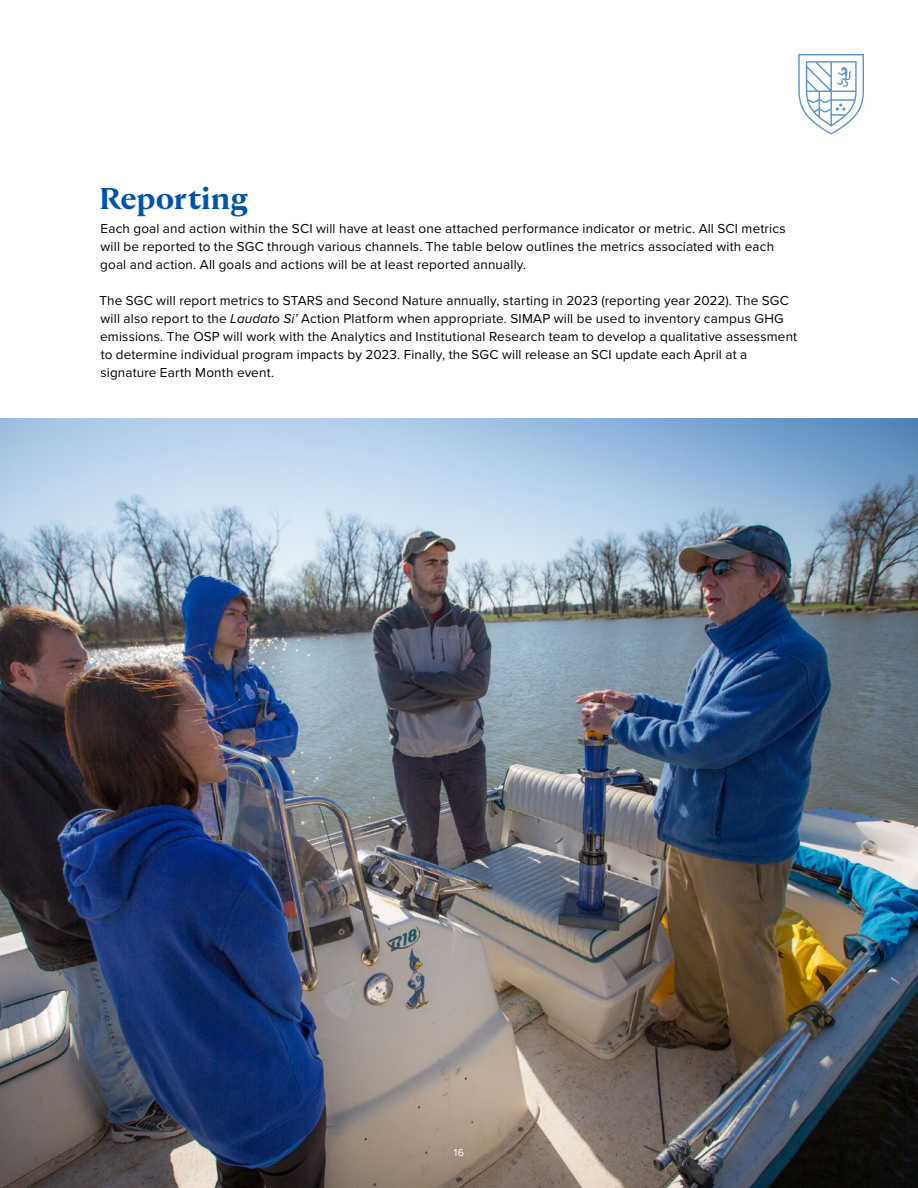
<style>
.page{position:relative;width:918px;height:1188px;background:#fff}
.page>*{position:absolute;margin:0;border:0;box-sizing:border-box;transform-origin:0 0}
.t1{font:600 30px "Nocturne Serif";color:#0054a6}
.t2{font:13.5px/18px "Proxima Nova";letter-spacing:.01em;color:#000}
.t3{font:10.5px "Proxima Nova";color:#fff}
.s1{font-style:italic}
</style>
<div class="page">
<svg style="left:798px;top:54px;width:66px;height:81px"></svg>
<img style="left:0;top:419px;width:918px;height:769px">
<h1 class="t1" style="left:100px;top:179px;width:150px">Reporting</h1>
<p class="t2" style="left:100px;top:220px;width:687px">Each goal and action within the SCI will have at least one attached performance indicator or metric. All SCI metrics will be reported to the SGC through various channels. The table below outlines the metrics associated with each goal and action. All goals and actions will be at least reported annually.</p>
<p class="t2" style="left:99px;top:292px;width:699px">The SGC will report metrics to STARS and Second Nature annually, starting in 2023 (reporting year 2022). The SGC will also report to the <span class="s1">Laudato Si’</span> Action Platform when appropriate. SIMAP will be used to inventory campus GHG emissions. The OSP will work with the Analytics and Institutional Research team to develop a qualitative assessment to determine individual program impacts by 2023. Finally, the SGC will release an SCI update each April at a signature Earth Month event.</p>
<p class="t3" style="left:454px;top:1147px;width:12px">16</p>
</div>
